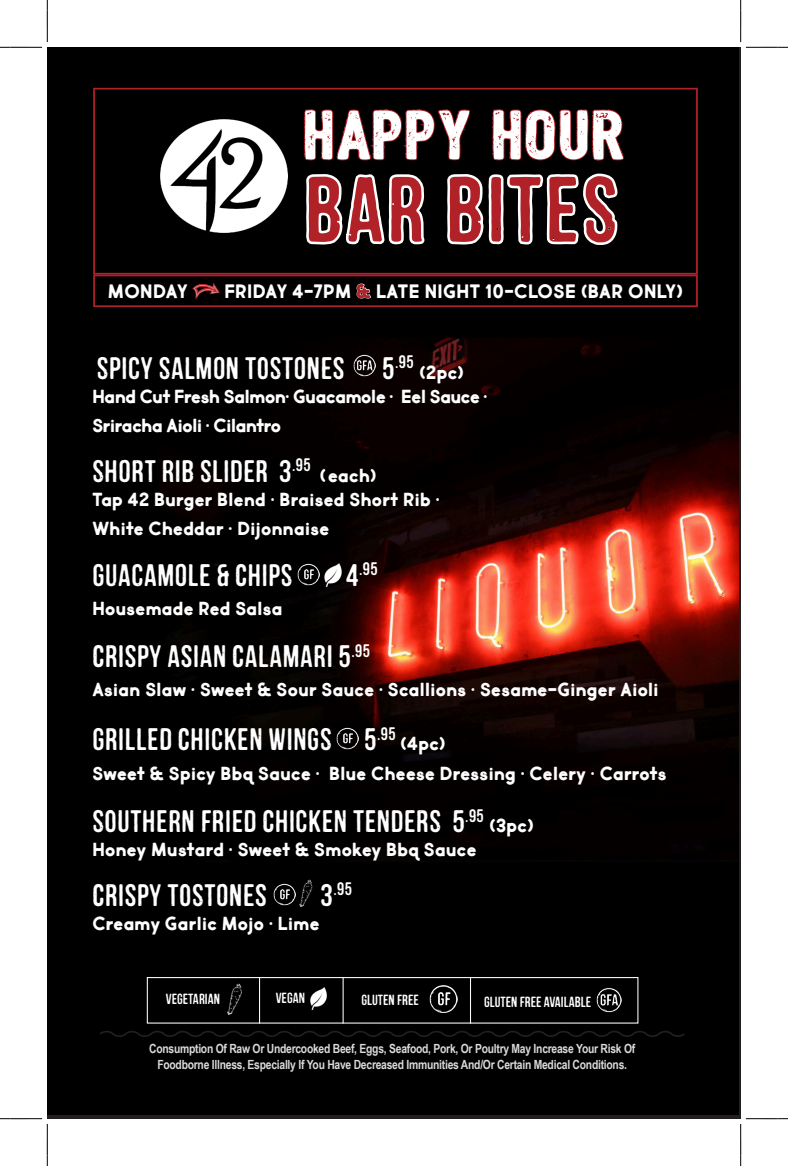
<style>
.page{position:relative;width:788px;height:1166px;background:#fff}
.page>*{position:absolute;margin:0;border:0;box-sizing:border-box;transform-origin:0 0}
.t1{font:92.4px "Mocha Mattari";letter-spacing:.04em;color:#b02128}
.t2{font:66.67px "Bushcraft distress";letter-spacing:.05em;color:#fff}
.t3{font:31.15px "Mocha Mattari";letter-spacing:.02em;color:#fff}
.t4{font:700 20.65px "Market Fresh";letter-spacing:.02em;color:#fff}
.t5{font:700 20.12px "Market Fresh";letter-spacing:.02em;color:#fff}
.t6{font:700 20.12px "Market Fresh";letter-spacing:-.01em;color:#fff}
.t7{font:18.2px "Mocha Mattari";color:#fff}
.t8{font:14.7px "Mocha Mattari";color:#fff}
.t9{font:700 12.6px "Arial Narrow";letter-spacing:-.02em;color:#d9dadc}
.s1{font-family:"KG Arrows";font-weight:400}
.s2{color:#b02128}
.s3{font-family:"Market Fresh";font-weight:700;font-size:20.12px}
.s4{font-size:31.15px}
</style>
<div class="page">
<img style="left:47px;top:47px;width:691px;height:1068px">
<img style="left:297px;top:563px;width:22px;height:23px">
<img style="left:336px;top:727px;width:22px;height:22px">
<img style="left:273px;top:883px;width:18px;height:22px">
<img style="left:291px;top:879px;width:28px;height:28px">
<img style="left:353px;top:354px;width:22px;height:22px">
<svg style="left:301px;top:96px;width:324px;height:152px"></svg>
<div style="left:93px;top:88px;width:604px;height:186px;border:2px solid #b02128"></div>
<div style="left:93px;top:274px;width:604px;height:33px;border:2px solid #b02128"></div>
<svg style="left:190px;top:280px;width:31px;height:22px"></svg>
<svg style="left:356px;top:281px;width:15px;height:20px"></svg>
<img style="left:161px;top:120px;width:127px;height:112px">
<svg style="left:98px;top:1028px;width:588px;height:11px;background:#050505"></svg>
<img style="left:429px;top:985px;width:28px;height:28px">
<img style="left:218px;top:983px;width:32px;height:32px">
<img style="left:307px;top:987px;width:22px;height:22px">
<img style="left:596px;top:987px;width:25px;height:26px">
<div style="left:147px;top:977px;width:491px;height:46px;border:1px solid #fff"></div>
<hr style="left:259px;top:977px;width:1px;height:46px;background:#fff">
<hr style="left:342px;top:977px;width:1px;height:46px;background:#fff">
<hr style="left:470px;top:977px;width:1px;height:46px;background:#fff">
<img style="left:321px;top:563px;width:23px;height:23px">
<hr style="left:11px;top:47px;width:31px;height:1px;background:#000">
<hr style="left:746px;top:47px;width:31px;height:1px;background:#000">
<hr style="left:11px;top:1118px;width:31px;height:1px;background:#000">
<hr style="left:746px;top:1118px;width:31px;height:1px;background:#000">
<hr style="left:47px;top:11px;width:1px;height:31px;background:#000">
<hr style="left:47px;top:1124px;width:1px;height:31px;background:#000">
<hr style="left:740px;top:11px;width:1px;height:31px;background:#000">
<hr style="left:740px;top:1124px;width:1px;height:31px;background:#000">
<p class="t2" style="left:305px;top:97px;width:322px">HAPPY HOUR</p>
<p class="t1" style="left:305px;top:159px;width:314px">BAR BITES</p>
<p class="t4" style="left:108px;top:278px;width:576px">MONDAY <span class="s1">H</span> FRIDAY 4-7PM <span class="s2">&amp;</span> LATE NIGHT 10-CLOSE (BAR ONLY)</p>
<p class="t3" style="left:97px;top:351px;width:318px">SPICY SALMON TOSTONES 5<sup>.95</sup></p>
<p class="t5" style="left:419px;top:359px;width:46px">(2pc)</p>
<p class="t6" style="left:92px;top:383px;width:396px">Hand Cut Fresh Salmon· Guacamole · Eel Sauce ·</p>
<p class="t6" style="left:92px;top:412px;width:190px">Sriracha Aioli · Cilantro</p>
<p class="t3" style="left:92px;top:453px;width:285px">SHORT RIB SLIDER 3<sup>.95</sup> <span class="s3">(each)</span></p>
<p class="t5" style="left:92px;top:486px;width:349px">Tap 42 Burger Blend · Braised Short Rib ·</p>
<p class="t5" style="left:92px;top:515px;width:238px">White Cheddar · Dijonnaise</p>
<p class="t3" style="left:92px;top:557px;width:202px">GUACAMOLE &amp; CHIPS</p>
<p class="t7" style="left:346px;top:559px;width:33px"><span class="s4">4</span>.95</p>
<p class="t5" style="left:92px;top:595px;width:192px">Housemade Red Salsa</p>
<p class="t3" style="left:92px;top:639px;width:279px">CRISPY ASIAN CALAMARI 5<sup>.95</sup></p>
<p class="t5" style="left:92px;top:677px;width:567px">Asian Slaw · Sweet &amp; Sour Sauce · Scallions · Sesame-Ginger Aioli</p>
<p class="t3" style="left:92px;top:722px;width:305px">GRILLED CHICKEN WINGS 5<sup>.95</sup></p>
<p class="t5" style="left:400px;top:731px;width:46px">(4pc)</p>
<p class="t5" style="left:92px;top:760px;width:575px">Sweet &amp; Spicy Bbq Sauce · Blue Cheese Dressing · Celery · Carrots</p>
<p class="t3" style="left:92px;top:804px;width:393px">SOUTHERN FRIED CHICKEN TENDERS 5<sup>.95</sup></p>
<p class="t5" style="left:489px;top:812px;width:46px">(3pc)</p>
<p class="t5" style="left:92px;top:837px;width:385px">Honey Mustard · Sweet &amp; Smokey Bbq Sauce</p>
<p class="t3" style="left:92px;top:878px;width:176px">CRISPY TOSTONES</p>
<p class="t7" style="left:320px;top:879px;width:33px"><span class="s4">3</span>.95</p>
<p class="t5" style="left:92px;top:910px;width:228px">Creamy Garlic Mojo · Lime</p>
<p class="t8" style="left:166px;top:990px;width:56px">VEGETARIAN</p>
<p class="t8" style="left:276px;top:989px;width:31px">VEGAN</p>
<p class="t8" style="left:361px;top:991px;width:59px">GLUTEN FREE</p>
<p class="t8" style="left:484px;top:994px;width:109px">GLUTEN FREE AVAILABLE</p>
<p class="t9" style="left:149px;top:1039px;width:487px">Consumption Of Raw Or Undercooked Beef, Eggs, Seafood, Pork, Or Poultry May Increase Your Risk Of</p>
<p class="t9" style="left:157px;top:1054px;width:471px">Foodborne Illness, Especially If You Have Decreased Immunities And/Or Certain Medical Conditions.</p>
</div>
